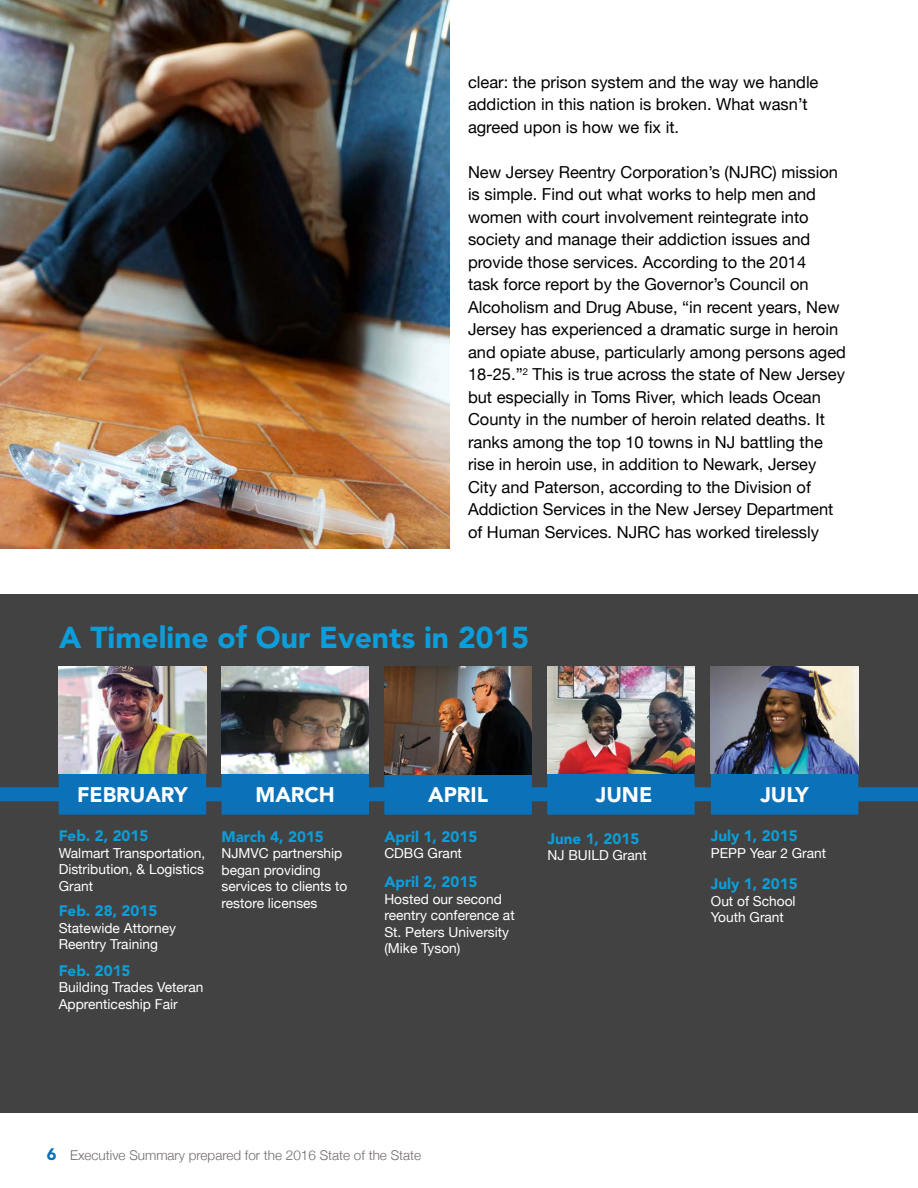
<style>
.page{position:relative;width:918px;height:1188px;background:#fff}
.page>*{position:absolute;margin:0;border:0;box-sizing:border-box;transform-origin:0 0}
.t1{font:900 30px "Avenir LT Std";color:#0c9eda}
.t2{font:900 21px "Avenir LT Std";color:#fff}
.t3{font:16.5px/22.5px "Helvetica Neue";color:#000}
.t4{font:900 15.15px "Avenir LT Std";color:#0c9eda}
.t5{font:13.8px/16.5px "Helvetica Neue";color:#fff}
.t6{font:300 13.5px "Helvetica Neue";color:#706b6a}
.s1{font-family:"Avenir LT Std";font-weight:900;font-size:16.5px;color:#0871b9}
</style>
<div class="page">
<div style="left:0;top:594px;width:918px;height:518px;background:#434242"></div>
<svg style="left:0;top:774px;width:918px;height:41px;background:#126ba9"></svg>
<img style="left:711px;top:666px;width:147px;height:108px">
<img style="left:384px;top:667px;width:148px;height:107px">
<img style="left:222px;top:666px;width:147px;height:108px">
<img style="left:59px;top:666px;width:147px;height:108px">
<img style="left:547px;top:666px;width:148px;height:108px">
<img style="left:0;top:0;width:450px;height:549px">
<p class="t3" style="left:468px;top:69px;width:352px">clear: the prison system and the way we handle addiction in this nation is broken. What wasn’t agreed upon is how we fix it.</p>
<p class="t3" style="left:468px;top:159px;width:379px">New Jersey Reentry Corporation’s (NJRC) mission is simple. Find out what works to help men and women with court involvement reintegrate into society and manage their addiction issues and provide those services. According to the 2014<br>task force report by the Governor’s Council on Alcoholism and Drug Abuse, “in recent years, New Jersey has experienced a dramatic surge in heroin and opiate abuse, particularly among persons aged 18-25.”<sup>2</sup> This is true across the state of New Jersey but especially in Toms River, which leads Ocean County in the number of heroin related deaths. It ranks among the top 10 towns in NJ battling the rise in heroin use, in addition to Newark, Jersey City and Paterson, according to the Division of Addiction Services in the New Jersey Department of Human Services. NJRC has worked tirelessly</p>
<h1 class="t1" style="left:59px;top:619px;width:471px">A Timeline of Our Events in 2015</h1>
<p class="t2" style="left:77px;top:782px;width:112px">FEBRUARY</p>
<p class="t2" style="left:256px;top:782px;width:81px">MARCH</p>
<p class="t2" style="left:428px;top:782px;width:61px">APRIL</p>
<p class="t2" style="left:596px;top:782px;width:58px">JUNE</p>
<p class="t2" style="left:760px;top:782px;width:50px">JULY</p>
<p class="t4" style="left:59px;top:827px;width:91px">Feb. 2, 2015</p>
<p class="t5" style="left:59px;top:844px;width:148px;text-align:justify">Walmart Transportation, Distribution, &amp; Logistics Grant</p>
<p class="t4" style="left:59px;top:902px;width:100px">Feb. 28, 2015</p>
<p class="t5" style="left:59px;top:919px;width:119px">Statewide Attorney<br>Reentry Training</p>
<p class="t4" style="left:59px;top:961px;width:73px">Feb. 2015</p>
<p class="t5" style="left:59px;top:978px;width:146px">Building Trades Veteran<br>Apprenticeship Fair</p>
<p class="t4" style="left:222px;top:827px;width:104px">March 4, 2015</p>
<p class="t5" style="left:222px;top:844px;width:127px">NJMVC partnership began providing services to clients to restore licenses</p>
<p class="t4" style="left:384px;top:827px;width:94px">April 1, 2015</p>
<p class="t5" style="left:384px;top:844px;width:79px">CDBG Grant</p>
<p class="t4" style="left:384px;top:873px;width:94px">April 2, 2015</p>
<p class="t5" style="left:384px;top:890px;width:132px">Hosted our second reentry conference at<br>St. Peters University (Mike Tyson)</p>
<p class="t4" style="left:548px;top:829px;width:93px">June 1, 2015</p>
<p class="t5" style="left:548px;top:846px;width:101px">NJ BUILD Grant</p>
<p class="t6" style="left:47px;top:1144px;width:376px"><span class="s1">6</span> Executive Summary prepared for the 2016 State of the State</p>
<p class="t4" style="left:711px;top:827px;width:88px">July 1, 2015</p>
<p class="t5" style="left:711px;top:844px;width:117px">PEPP Year 2 Grant</p>
<p class="t4" style="left:711px;top:875px;width:88px">July 1, 2015</p>
<p class="t5" style="left:711px;top:892px;width:86px">Out of School<br>Youth Grant</p>
</div>
